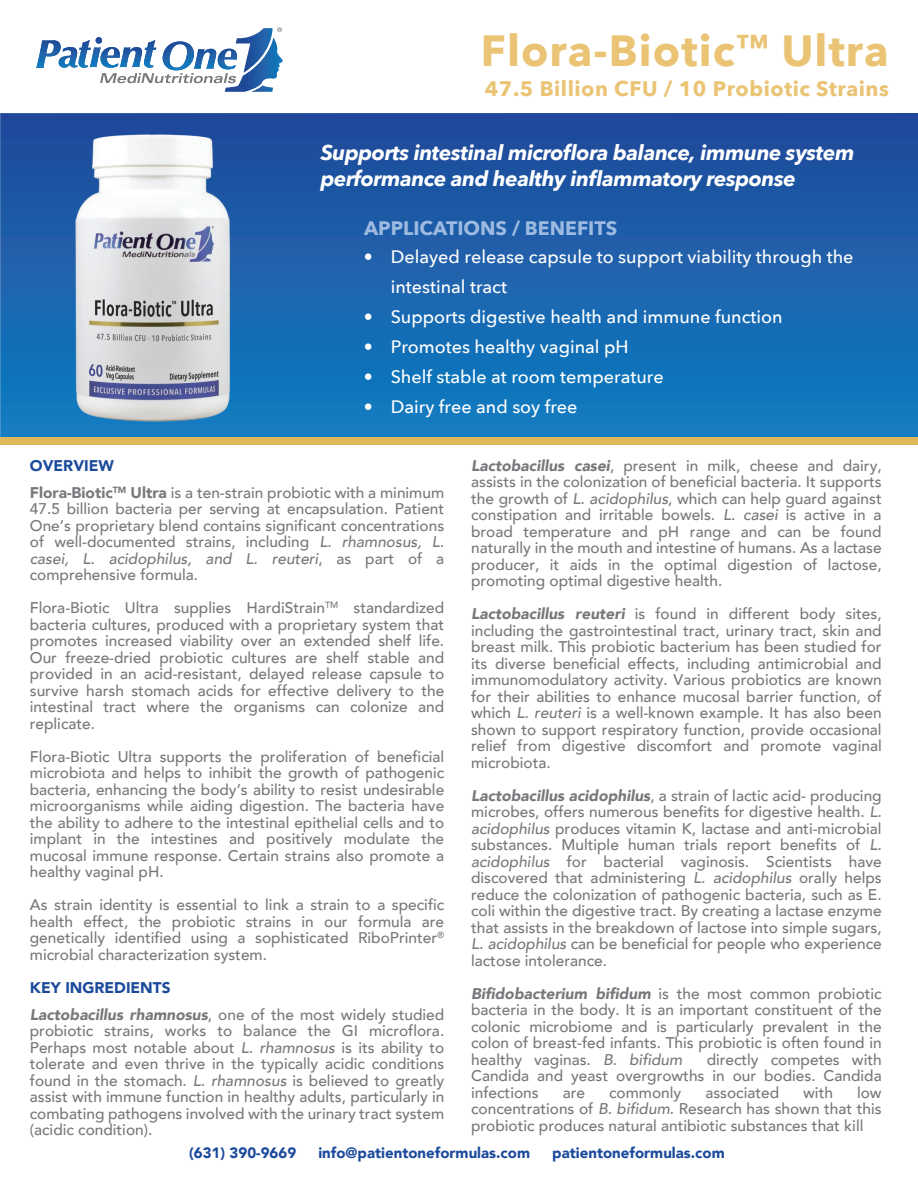
<style>
.page{position:relative;width:918px;height:1188px;background:#fff}
.page>*{position:absolute;margin:0;border:0;box-sizing:border-box;transform-origin:0 0}
.t1{font:700 43.5px "Avenir Next";letter-spacing:.025em;color:#eac474}
.t2{font:italic 700 21px/25.2px "Avenir Next";letter-spacing:-.02em;color:#fff}
.t3{font:700 21px "Avenir Next";letter-spacing:.025em;color:#eac474}
.t4{font:700 19.5px "Avenir Next";color:#9dbae1}
.t5{font:500 18px/30px "Avenir Next";color:#fff}
.t6{font:500 15.45px/16.5px "Avenir";color:#76787b;text-align:justify}
.t7{font:900 15px "Avenir";color:#1c4a9c}
.s1{font-weight:900;color:#1c4a9b}
.s2{font-weight:900}
.s3{font-style:italic}
.s4{font-weight:900;font-style:italic}
</style>
<div class="page">
<div style="left:0;top:113px;width:918px;height:325px;background:linear-gradient(to bottom,#224899,#117ec2)"></div>
<div style="left:0;top:438px;width:918px;height:7px;background:#deb95b"></div>
<svg style="left:36px;top:27px;width:247px;height:65px"></svg>
<img style="left:74px;top:133px;width:160px;height:288px">
<h1 class="t1" style="left:481px;top:13px;width:410px">Flora-Biotic<sup>™</sup> Ultra</h1>
<h2 class="t3" style="left:485px;top:70px;width:406px">47.5 Billion CFU / 10 Probiotic Strains</h2>
<h2 class="t2" style="left:321px;top:140px;width:535px">Supports intestinal microflora balance, immune system performance and healthy inflammatory response</h2>
<p class="t4" style="left:364px;top:211px;width:255px">APPLICATIONS / BENEFITS</p>
<p class="t5" style="left:391px;top:241px;width:464px;text-indent:-27px">• Delayed release capsule to support viability through the intestinal tract</p>
<p class="t5" style="left:364px;top:301px;width:420px">• Supports digestive health and immune function</p>
<p class="t5" style="left:364px;top:331px;width:266px">• Promotes healthy vaginal pH</p>
<p class="t5" style="left:364px;top:361px;width:301px">• Shelf stable at room temperature</p>
<p class="t5" style="left:364px;top:391px;width:215px">• Dairy free and soy free</p>
<p class="t6" style="left:30px;top:451px;width:416px;line-height:27px"><span class="s1">OVERVIEW<br></span><span class="s2">Flora-Biotic</span><sup>TM</sup> <span class="s2">Ultra</span> is a ten-strain probiotic with a minimum</p>
<p class="t6" style="left:30px;top:500px;width:416px">47.5 billion bacteria per serving at encapsulation. Patient One’s proprietary blend contains significant concentrations of well-documented strains, including <span class="s3">L. rhamnosus, L. casei, L. acidophilus, and L. reuteri</span>, as part of a comprehensive formula.</p>
<p class="t6" style="left:30px;top:599px;width:416px">Flora-Biotic Ultra supplies HardiStrain<sup>TM</sup> standardized bacteria cultures, produced with a proprietary system that promotes increased viability over an extended shelf life.<br>Our freeze-dried probiotic cultures are shelf stable and provided in an acid-resistant, delayed release capsule to survive harsh stomach acids for effective delivery to the intestinal tract where the organisms can colonize and replicate.</p>
<p class="t6" style="left:30px;top:747px;width:416px">Flora-Biotic Ultra supports the proliferation of beneficial microbiota and helps to inhibit the growth of pathogenic bacteria, enhancing the body’s ability to resist undesirable microorganisms while aiding digestion. The bacteria have the ability to adhere to the intestinal epithelial cells and to implant in the intestines and positively modulate the mucosal immune response. Certain strains also promote a healthy vaginal pH.</p>
<p class="t6" style="left:30px;top:896px;width:416px">As strain identity is essential to link a strain to a specific health effect, the probiotic strains in our formula are genetically identified using a sophisticated RiboPrinter<sup>® </sup>microbial characterization system.</p>
<p class="t6" style="left:30px;top:973px;width:416px;line-height:27px"><span class="s1">KEY INGREDIENTS<br></span><span class="s4">Lactobacillus rhamnosus</span>, one of the most widely studied</p>
<p class="t6" style="left:30px;top:1022px;width:416px">probiotic strains, works to balance the GI microflora.<br>Perhaps most notable about <span class="s3">L. rhamnosus</span> is its ability to tolerate and even thrive in the typically acidic conditions found in the stomach. <span class="s3">L. rhamnosus</span> is believed to greatly assist with immune function in healthy adults, particularly in combating pathogens involved with the urinary tract system (acidic condition).</p>
<p class="t6" style="left:471px;top:456px;width:412px"><span class="s4">Lactobacillus casei</span>, present in milk, cheese and dairy, assists in the colonization of beneficial bacteria. It supports the growth of <span class="s3">L. acidophilus</span>, which can help guard against constipation and irritable bowels. <span class="s3">L. casei</span> is active in a broad temperature and pH range and can be found naturally in the mouth and intestine of humans. As a lactase producer, it aids in the optimal digestion of lactose, promoting optimal digestive health.</p>
<p class="t6" style="left:471px;top:605px;width:412px"><span class="s4">Lactobacillus reuteri</span> is found in different body sites, including the gastrointestinal tract, urinary tract, skin and breast milk. This probiotic bacterium has been studied for its diverse beneficial effects, including antimicrobial and immunomodulatory activity. Various probiotics are known for their abilities to enhance mucosal barrier function, of which <span class="s3">L. reuteri</span> is a well-known example. It has also been shown to support respiratory function, provide occasional relief from digestive discomfort and promote vaginal microbiota.</p>
<p class="t6" style="left:471px;top:786px;width:412px"><span class="s4">Lactobacillus acidophilus</span>, a strain of lactic acid- producing microbes, offers numerous benefits for digestive health. <span class="s3">L. acidophilus</span> produces vitamin K, lactase and anti-microbial substances. Multiple human trials report benefits of <span class="s3">L. acidophilus</span> for bacterial vaginosis. Scientists have discovered that administering <span class="s3">L. acidophilus</span> orally helps reduce the colonization of pathogenic bacteria, such as E. coli within the digestive tract. By creating a lactase enzyme that assists in the breakdown of lactose into simple sugars, <span class="s3">L. acidophilus</span> can be beneficial for people who experience lactose intolerance.</p>
<p class="t6" style="left:471px;top:984px;width:412px"><span class="s4">Bifidobacterium bifidum</span> is the most common probiotic bacteria in the body. It is an important constituent of the colonic microbiome and is particularly prevalent in the colon of breast-fed infants. This probiotic is often found in healthy vaginas. <span class="s3">B. bifidum</span></p>
<p class="t6" style="left:471px;top:1050px;width:412px;text-indent:236px">directly competes with Candida and yeast overgrowths in our bodies. Candida infections</p>
<p class="t6" style="left:471px;top:1083px;width:412px;text-indent:386px">low concentrations of <span class="s3">B. bifidum</span>. Research has shown that this probiotic produces natural antibiotic substances that kill</p>
<p class="t6" style="left:563px;top:1083px;width:24px">are</p>
<p class="t6" style="left:609px;top:1083px;width:74px">commonly</p>
<p class="t6" style="left:705px;top:1083px;width:75px">associated</p>
<p class="t6" style="left:803px;top:1083px;width:31px">with</p>
<p class="t7" style="left:189px;top:1140px;width:109px">(631) 390-9669</p>
<p class="t7" style="left:318px;top:1140px;width:213px">info@patientoneformulas.com</p>
<p class="t7" style="left:552px;top:1140px;width:174px">patientoneformulas.com</p>
</div>
